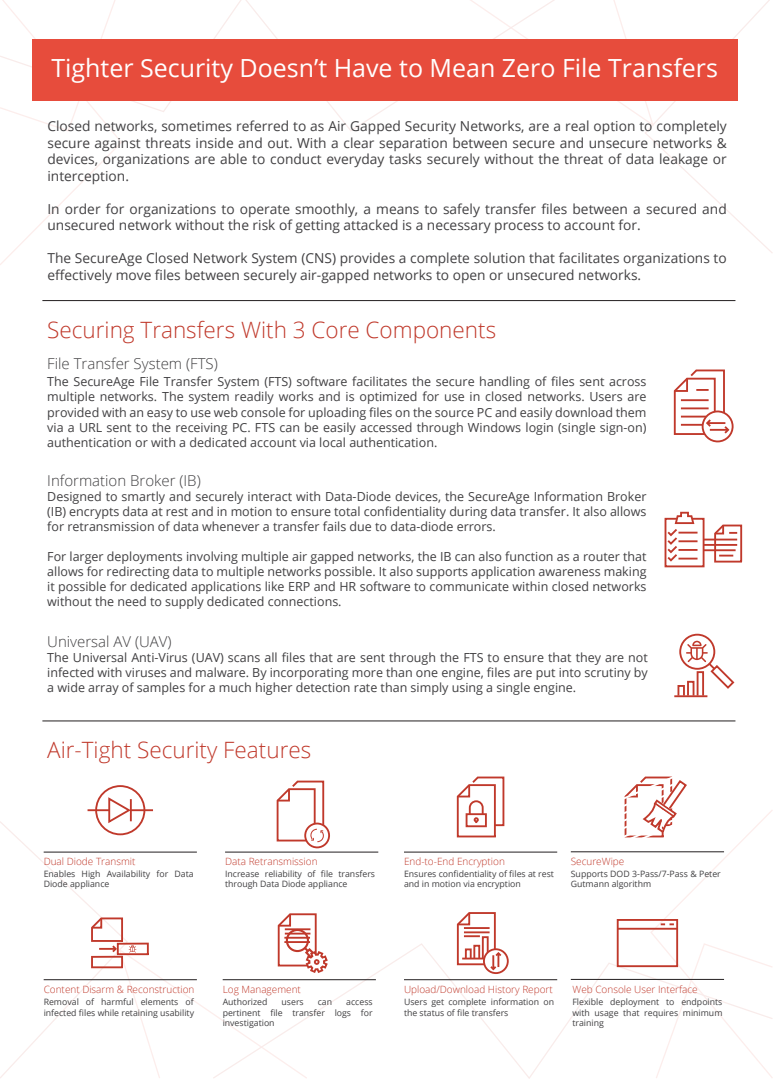
<style>
.page{position:relative;width:773px;height:1081px;background:#fff}
.page>*{position:absolute;margin:0;border:0;box-sizing:border-box;transform-origin:0 0}
.t1{font:25px "Open Sans";color:#fff}
.t2{font:300 22.5px "Open Sans";color:#c0392b}
.t3{font:300 15px "Open Sans";color:#414042}
.t4{font:13.75px/16.5px "Open Sans";color:#414042}
.t5{font:12.5px/15px "Open Sans";color:#414042;text-align:justify}
.t6{font:300 10px "Open Sans";color:#c0392b}
.t7{font:8.75px/10.5px "Open Sans";color:#414042}
</style>
<div class="page">
<svg style="left:613px;top:0;width:160px;height:253px"></svg>
<svg style="left:0;top:132px;width:122px;height:133px"></svg>
<svg style="left:0;top:0;width:554px;height:132px"></svg>
<svg style="left:649px;top:810px;width:124px;height:132px"></svg>
<svg style="left:329px;top:942px;width:444px;height:137px"></svg>
<div style="left:32px;top:39px;width:705px;height:62px;background:#e74c3c"></div>
<hr style="left:42px;top:300px;width:693px;height:1px;background:#231f20">
<hr style="left:42px;top:720px;width:693px;height:1px;background:#231f20">
<hr style="left:571px;top:979px;width:153px;height:1px;background:#231f20">
<div style="left:617px;top:919px;width:61px;height:48px;border:2px solid #c0392b"></div>
<hr style="left:618px;top:928px;width:59px;height:1px;background:#c0392b">
<svg style="left:661px;top:923px;width:13px;height:2px"></svg>
<svg style="left:484px;top:949px;width:24px;height:24px"></svg>
<div style="left:483px;top:948px;width:26px;height:26px;border:2px solid #c0392b;border-radius:50%"></div>
<svg style="left:456px;top:912px;width:47px;height:60px"></svg>
<svg style="left:456px;top:776px;width:49px;height:62px"></svg>
<svg style="left:624px;top:776px;width:64px;height:74px"></svg>
<svg style="left:702px;top:411px;width:31px;height:31px"></svg>
<div style="left:701px;top:410px;width:33px;height:33px;border:2px solid #c0392b;border-radius:50%"></div>
<svg style="left:673px;top:369px;width:58px;height:67px"></svg>
<hr style="left:695px;top:538px;width:42px;height:2px;background:#c0392b">
<hr style="left:695px;top:544px;width:42px;height:2px;background:#c0392b">
<hr style="left:696px;top:549px;width:40px;height:2px;background:#c0392b">
<svg style="left:713px;top:524px;width:30px;height:39px"></svg>
<svg style="left:664px;top:511px;width:41px;height:57px"></svg>
<div style="left:679px;top:634px;width:36px;height:36px;border:2px solid #c0392b;border-radius:50%"></div>
<svg style="left:686px;top:641px;width:49px;height:49px"></svg>
<div style="left:677px;top:685px;width:8px;height:11px;border:2px solid #c0392b"></div>
<div style="left:697px;top:671px;width:7px;height:25px;border:2px solid #c0392b"></div>
<div style="left:687px;top:681px;width:7px;height:15px;border:2px solid #c0392b"></div>
<hr style="left:674px;top:695px;width:33px;height:2px;background:#c0392b">
<hr style="left:404px;top:979px;width:153px;height:1px;background:#231f20">
<hr style="left:225px;top:852px;width:153px;height:1px;background:#231f20">
<hr style="left:404px;top:852px;width:153px;height:1px;background:#231f20">
<hr style="left:571px;top:851px;width:153px;height:1px;background:#231f20">
<hr style="left:223px;top:979px;width:153px;height:1px;background:#231f20">
<div style="left:304px;top:822px;width:26px;height:26px;border:2px solid #c0392b;border-radius:50%"></div>
<svg style="left:0;top:780px;width:329px;height:298px"></svg>
<h1 class="t1" style="left:51px;top:51px;width:668px">Tighter Security Doesn’t Have to Mean Zero File Transfers</h1>
<p class="t4" style="left:47px;top:118px;width:681px;text-align:justify">Closed networks, sometimes referred to as Air Gapped Security Networks, are a real option to completely secure against threats inside and out. With a clear separation between secure and unsecure networks &amp; devices, organizations are able to conduct everyday tasks securely without the threat of data leakage or interception.</p>
<p class="t4" style="left:47px;top:200px;width:681px">In order for organizations to operate smoothly, a means to safely transfer files between a secured and unsecured network without the risk of getting attacked is a necessary process to account for.</p>
<p class="t4" style="left:47px;top:250px;width:681px">The SecureAge Closed Network System (CNS) provides a complete solution that facilitates organizations to effectively move files between securely air-gapped networks to open or unsecured networks.</p>
<h2 class="t2" style="left:47px;top:314px;width:450px">Securing Transfers With 3 Core Components</h2>
<p class="t3" style="left:47px;top:354px;width:172px">File Transfer System (FTS)</p>
<p class="t5" style="left:47px;top:374px;width:601px">The SecureAge File Transfer System (FTS) software facilitates the secure handling of files sent across multiple networks. The system readily works and is optimized for use in closed networks. Users are provided with an easy to use web console for uploading files on the source PC and easily download them via a URL sent to the receiving PC. FTS can be easily accessed through Windows login (single sign-on) authentication or with a dedicated account via local authentication.</p>
<p class="t3" style="left:47px;top:470px;width:155px">Information Broker (IB)</p>
<p class="t5" style="left:47px;top:489px;width:601px">Designed to smartly and securely interact with Data-Diode devices, the SecureAge Information Broker (IB) encrypts data at rest and in motion to ensure total confidentiality during data transfer. It also allows for retransmission of data whenever a transfer fails due to data-diode errors.</p>
<p class="t5" style="left:47px;top:549px;width:601px">For larger deployments involving multiple air gapped networks, the IB can also function as a router that allows for redirecting data to multiple networks possible. It also supports application awareness making it possible for dedicated applications like ERP and HR software to communicate within closed networks without the need to supply dedicated connections.</p>
<p class="t3" style="left:47px;top:631px;width:126px">Universal AV (UAV)</p>
<p class="t5" style="left:47px;top:650px;width:602px">The Universal Anti-Virus (UAV) scans all files that are sent through the FTS to ensure that they are not infected with viruses and malware. By incorporating more than one engine, files are put into scrutiny by a wide array of samples for a much higher detection rate than simply using a single engine.</p>
<h2 class="t2" style="left:47px;top:735px;width:265px">Air-Tight Security Features</h2>
<p class="t6" style="left:44px;top:855px;width:93px">Dual Diode Transmit</p>
<p class="t7" style="left:44px;top:868px;width:152px">Enables High Availability for Data<br>Diode appliance</p>
<p class="t6" style="left:225px;top:855px;width:94px">Data Retransmission</p>
<p class="t7" style="left:225px;top:868px;width:152px">Increase reliability of file transfers through Data Diode appliance</p>
<p class="t6" style="left:404px;top:855px;width:102px">End-to-End Encryption</p>
<p class="t7" style="left:404px;top:868px;width:152px">Ensures confidentiality of files at rest and in motion via encryption</p>
<p class="t6" style="left:571px;top:854px;width:55px">SecureWipe</p>
<p class="t7" style="left:571px;top:868px;width:152px">Supports DOD 3-Pass/7-Pass &amp; Peter<br>Gutmann algorithm</p>
<p class="t6" style="left:44px;top:982px;width:152px">Content Disarm &amp; Reconstruction</p>
<p class="t7" style="left:44px;top:996px;width:152px">Removal of harmful elements of infected files while retaining usability</p>
<p class="t6" style="left:223px;top:982px;width:80px">Log Management</p>
<p class="t7" style="left:223px;top:996px;width:46px">Authorized</p>
<p class="t7" style="left:282px;top:996px;width:24px">users</p>
<p class="t7" style="left:318px;top:996px;width:16px">can</p>
<p class="t7" style="left:223px;top:996px;width:152px;text-align:justify;text-indent:124px">access pertinent file transfer logs for investigation</p>
<p class="t6" style="left:404px;top:982px;width:150px">Upload/Download History Report</p>
<p class="t7" style="left:404px;top:996px;width:152px">Users get complete information on the status of file transfers</p>
<p class="t6" style="left:572px;top:982px;width:127px">Web Console User Interface</p>
<p class="t7" style="left:572px;top:996px;width:152px;text-align:justify">Flexible deployment to endpoints with usage that requires minimum training</p>
</div>
